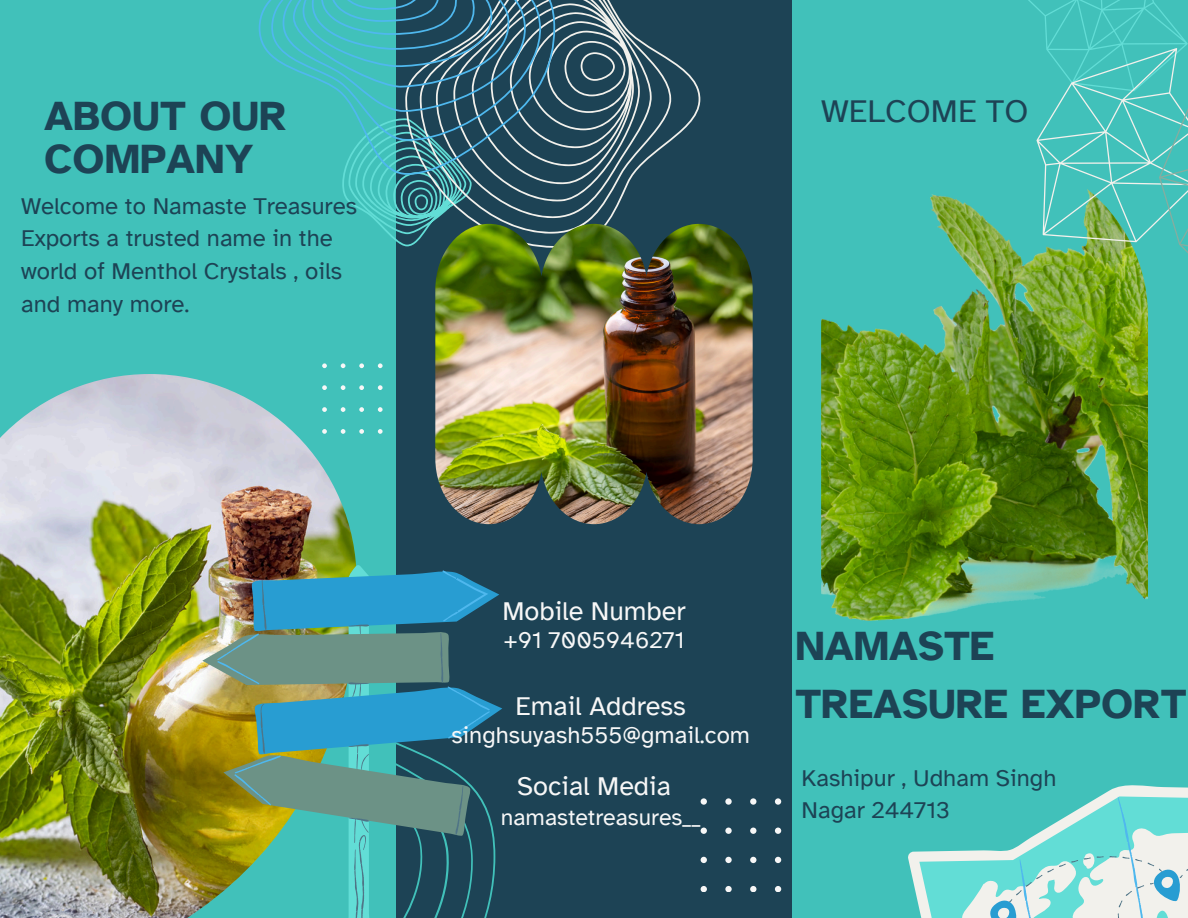
<style>
.page{position:relative;width:1188px;height:918px;background:#41c1ba}
.page>*{position:absolute;margin:0;border:0;box-sizing:border-box;transform-origin:0 0}
.t1{font:700 42px/58.5px "Atkinson Hyperlegible";color:#1d4355}
.t2{font:33px "Atkinson Hyperlegible";color:#1d4355}
.t3{font:27px "Atkinson Hyperlegible";color:#f7f7f7}
.t4{font:24px/32.7px "Atkinson Hyperlegible";color:#1d4355}
.t5{font:24px "Atkinson Hyperlegible";color:#f7f7f7}
.t6{font:23.1px "Atkinson Hyperlegible";color:#f7f7f7}
</style>
<div class="page">
<div style="left:396px;top:0;width:396px;height:918px;background:#1d4355"></div>
<svg style="left:342px;top:175px;width:63px;height:71px"></svg>
<svg style="left:405px;top:0;width:296px;height:247px"></svg>
<svg style="left:259px;top:0;width:296px;height:175px"></svg>
<img style="left:821px;top:194px;width:327px;height:427px">
<img style="left:435px;top:224px;width:318px;height:300px">
<img style="left:0;top:374px;width:356px;height:544px">
<img style="left:107px;top:565px;width:256px;height:353px">
<svg style="left:202px;top:630px;width:268px;height:207px;background:#ad9d30"></svg>
<img style="left:217px;top:570px;width:273px;height:235px">
<svg style="left:261px;top:580px;width:202px;height:338px"></svg>
<svg style="left:908px;top:850px;width:62px;height:68px;background:#89dfd9"></svg>
<svg style="left:970px;top:785px;width:218px;height:133px"></svg>
<svg style="left:980px;top:194px;width:26px;height:91px"></svg>
<svg style="left:1006px;top:0;width:182px;height:499px"></svg>
<svg style="left:701px;top:798px;width:80px;height:94px"></svg>
<svg style="left:322px;top:363px;width:61px;height:71px"></svg>
<p class="t1" style="left:44px;top:95px;width:244px;line-height:42.8px">ABOUT OUR<br>COMPANY</p>
<p class="t4" style="left:21px;top:189px;width:337px">Welcome to Namaste Treasures<br>Exports a trusted name in the world of Menthol Crystals , oils and many more.</p>
<p class="t2" style="left:821px;top:91px;width:209px">WELCOME TO</p>
<h1 class="t3" style="left:502px;top:595px;width:185px">Mobile Number</h1>
<h3 class="t5" style="left:504px;top:625px;width:182px">+91 7005946271</h3>
<p class="t3" style="left:516px;top:690px;width:172px">Email Address</p>
<p class="t5" style="left:451px;top:720px;width:300px">singhsuyash555@gmail.com</p>
<p class="t3" style="left:517px;top:770px;width:155px">Social Media</p>
<p class="t6" style="left:501px;top:803px;width:201px">namastetreasures__</p>
<h3 class="t1" style="left:795px;top:616px;width:393px">NAMASTE<br>TREASURE EXPORT</h3>
<p class="t4" style="left:802px;top:762px;width:257px">Kashipur , Udham Singh<br>Nagar 244713</p>
</div>
